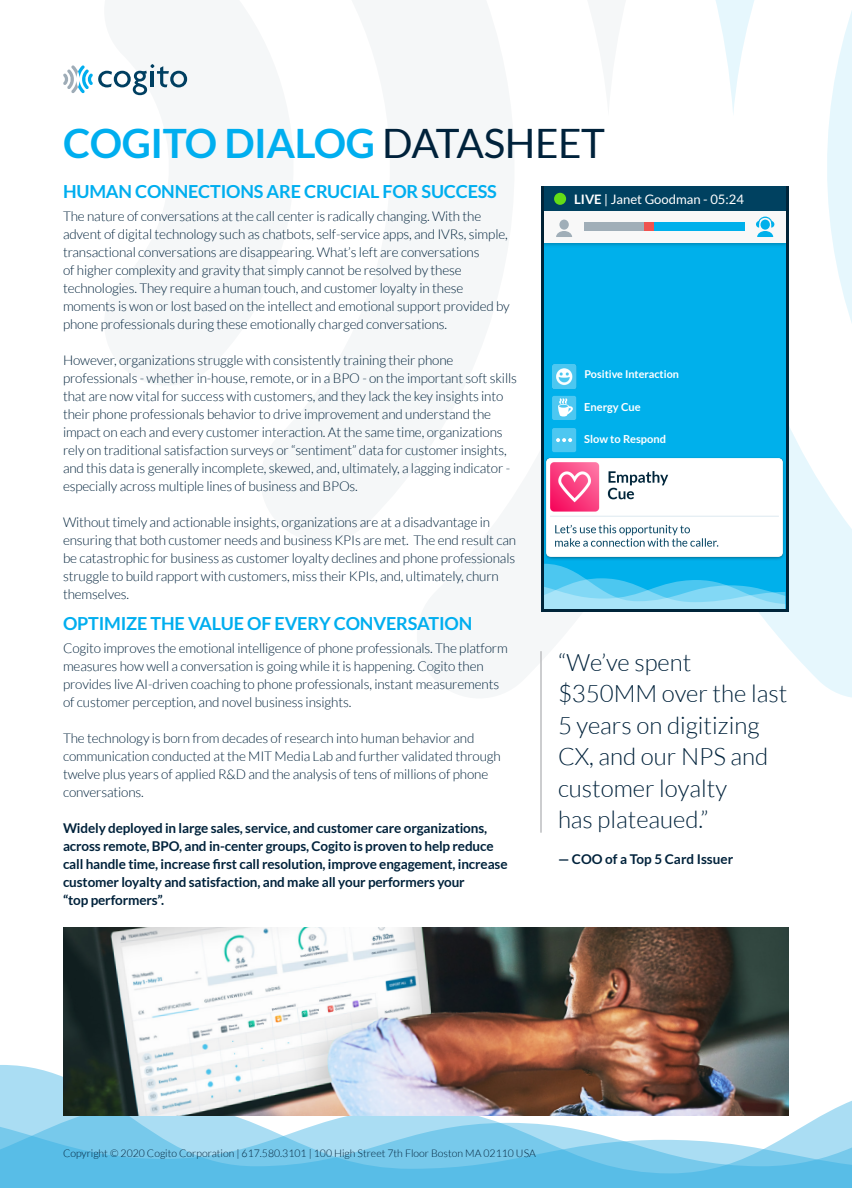
<style>
.page{position:relative;width:852px;height:1188px;background:#fff}
.page>*{position:absolute;margin:0;border:0;box-sizing:border-box;transform-origin:0 0}
.Title_-_BLUE{font:700 40.5px "Lato";letter-spacing:-.01em;color:#00aeef}
.Quote_Box{font:300 24px/31.5px "Lato";color:#00223b}
.Subtitle_-_BLUE{font:700 18px "Lato";letter-spacing:-.01em;color:#00aeef}
.Body_-_LEFT_DARK{font:300 13.5px/18px "Lato";letter-spacing:-.01em;color:#00223b}
.Body_-_LEFT_DARK-2{font:700 13.5px/18px "Lato";letter-spacing:-.01em;color:#00223b}
.Quote_Author{font:700 13.5px "Lato";color:#00223b}
.t1{font:13.05px "Lato";color:#fff}
.t2{font:700 11.1px "Lato";color:#fff}
.t3{font:700 10.8px "Lato";color:#fff}
.t4{font:300 10.5px "Lato";color:#00223b}
.s1{font-weight:400;color:#00223b}
.s2{font-weight:700}
</style>
<div class="page">
<svg style="left:0;top:1065px;width:852px;height:36px"></svg>
<svg style="left:0;top:1104px;width:852px;height:84px;background:#89d0ee"></svg>
<svg style="left:759px;top:548px;width:93px;height:150px;fill:#e6f7fd"></svg>
<svg style="left:778px;top:116px;width:74px;height:432px"></svg>
<svg style="left:715px;top:0;width:137px;height:116px"></svg>
<svg style="left:63px;top:64px;width:124px;height:31px"></svg>
<hr style="left:540px;top:651px;width:2px;height:182px;background:#bcbdc0">
<svg style="left:541px;top:187px;width:247px;height:425px;background:#00314a"></svg>
<div style="left:544px;top:211px;width:241px;height:398px;background:#00b0eb"></div>
<svg style="left:544px;top:564px;width:241px;height:45px"></svg>
<img style="left:541px;top:209px;width:247px;height:38px">
<div style="left:544px;top:211px;width:241px;height:32px;background:#f8f8f8"></div>
<svg style="left:756px;top:217px;width:18px;height:20px"></svg>
<div style="left:761px;top:220px;width:9px;height:10px;background:#00b0eb;border-radius:5px"></div>
<svg style="left:556px;top:231px;width:16px;height:6px"></svg>
<div style="left:559px;top:220px;width:10px;height:10px;background:#a0aeb8;border-radius:5px"></div>
<div style="left:584px;top:223px;width:61px;height:8px;background:#a0aeb8"></div>
<div style="left:654px;top:223px;width:91px;height:8px;background:#00b0eb"></div>
<div style="left:645px;top:223px;width:9px;height:8px;background:#ef5350"></div>
<div style="left:544px;top:187px;width:241px;height:24px;background:#004160"></div>
<div style="left:554px;top:193px;width:12px;height:12px;background:#64dd17;border-radius:6px"></div>
<svg style="left:552px;top:396px;width:24px;height:24px"></svg>
<svg style="left:552px;top:428px;width:24px;height:24px"></svg>
<img style="left:63px;top:927px;width:726px;height:189px">
<img style="left:552px;top:364px;width:25px;height:24px">
<img style="left:543px;top:457px;width:243px;height:104px">
<p class="Title_-_BLUE" style="left:63px;top:120px;width:544px">COGITO DIALOG <span class="s1">DATASHEET</span></p>
<p class="Subtitle_-_BLUE" style="left:63px;top:181px;width:435px">HUMAN CONNECTIONS ARE CRUCIAL FOR SUCCESS</p>
<p class="Body_-_LEFT_DARK" style="left:63px;top:207px;width:448px">The nature of conversations at the call center is radically changing. With the advent of digital technology such as chatbots, self-service apps, and IVRs, simple, transactional conversations are disappearing. What’s left are conversations<br>of higher complexity and gravity that simply cannot be resolved by these technologies. They require a human touch, and customer loyalty in these moments is won or lost based on the intellect and emotional support provided by phone professionals during these emotionally charged conversations.</p>
<p class="Body_-_LEFT_DARK" style="left:63px;top:351px;width:455px">However, organizations struggle with consistently training their phone professionals - whether in-house, remote, or in a BPO - on the important soft skills that are now vital for success with customers, and they lack the key insights into their phone professionals behavior to drive improvement and understand the impact on each and every customer interaction. At the same time, organizations rely on traditional satisfaction surveys or “sentiment” data for customer insights, and this data is generally incomplete, skewed, and, ultimately, a lagging indicator - especially across multiple lines of business and BPOs.</p>
<p class="Body_-_LEFT_DARK" style="left:63px;top:513px;width:455px">Without timely and actionable insights, organizations are at a disadvantage in ensuring that both customer needs and business KPIs are met. The end result can be catastrophic for business as customer loyalty declines and phone professionals struggle to build rapport with customers, miss their KPIs, and, ultimately, churn themselves.</p>
<p class="Subtitle_-_BLUE" style="left:63px;top:613px;width:411px">OPTIMIZE THE VALUE OF EVERY CONVERSATION</p>
<p class="Body_-_LEFT_DARK" style="left:63px;top:639px;width:446px">Cogito improves the emotional intelligence of phone professionals. The platform measures how well a conversation is going while it is happening. Cogito then provides live AI-driven coaching to phone professionals, instant measurements of customer perception, and novel business insights.</p>
<p class="Body_-_LEFT_DARK" style="left:63px;top:729px;width:439px">The technology is born from decades of research into human behavior and communication conducted at the MIT Media Lab and further validated through twelve plus years of applied R&amp;D and the analysis of tens of millions of phone conversations.</p>
<p class="Body_-_LEFT_DARK-2" style="left:63px;top:818px;width:446px">Widely deployed in large sales, service, and customer care organizations, across remote, BPO, and in-center groups, Cogito is proven to help reduce call handle time, increase first call resolution, improve engagement, increase customer loyalty and satisfaction, and make all your performers your<br>“top performers”.</p>
<p class="t1" style="left:574px;top:192px;width:171px"><span class="s2">LIVE</span> | Janet Goodman - 05:24</p>
<p class="t3" style="left:584px;top:368px;width:96px">Positive Interaction</p>
<p class="t2" style="left:584px;top:401px;width:58px">Energy Cue</p>
<p class="t2" style="left:584px;top:433px;width:83px">Slow to Respond</p>
<p class="Quote_Box" style="left:558px;top:646px;width:231px">“We’ve spent $350MM over the last<br>5 years on digitizing<br>CX, and our NPS and customer loyalty<br>has plateaued.”</p>
<p class="Quote_Author" style="left:558px;top:851px;width:177px">— COO of a Top 5 Card Issuer</p>
<p class="t4" style="left:63px;top:1147px;width:474px">Copyright © 2020 Cogito Corporation | 617.580.3101 | 100 High Street 7th Floor Boston MA 02110 USA</p>
</div>
